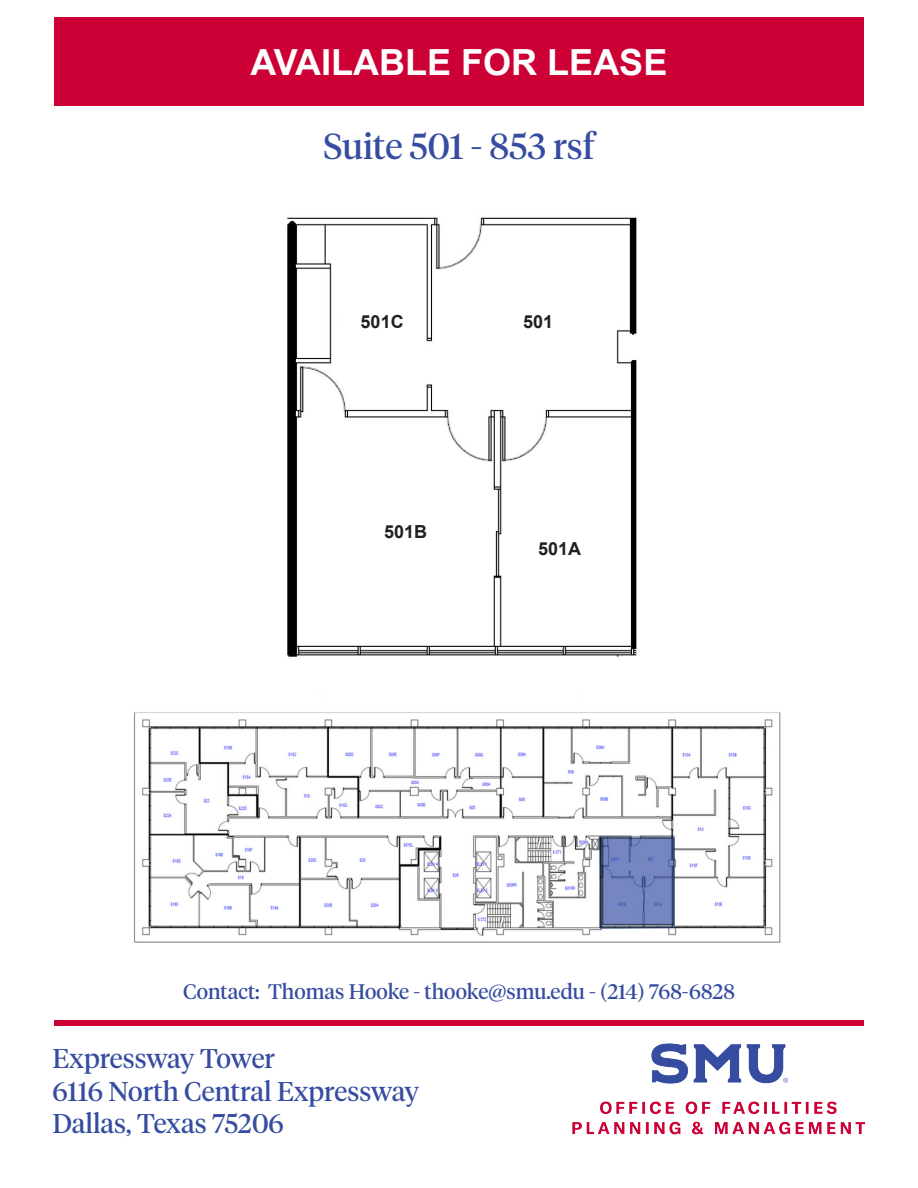
<style>
.page{position:relative;width:918px;height:1188px;background:#fff}
.page>*{position:absolute;margin:0;border:0;box-sizing:border-box;transform-origin:0 0}
.t1{font:700 36px "Arial";color:#fff}
.t2{font:36px "Tiempos Headline";color:#354ca1}
.t3{font:27px "Tiempos Headline";color:#354ca1}
.t4{font:21px "Tiempos Headline";color:#354ca1}
.t5{font:700 18px "Arial";color:#231f20}
</style>
<div class="page">
<div style="left:54px;top:17px;width:810px;height:89px;background:#cc0035"></div>
<img style="left:287px;top:217px;width:350px;height:440px">
<div style="left:531px;top:513px;width:71px;height:59px;background:#fff;border-radius:50%"></div>
<div style="left:530px;top:512px;width:73px;height:60px;border:2px solid #fff;border-radius:50%"></div>
<div style="left:495px;top:303px;width:71px;height:59px;background:#fff;border-radius:50%"></div>
<div style="left:494px;top:302px;width:73px;height:61px;border:2px solid #fff;border-radius:50%"></div>
<div style="left:362px;top:513px;width:71px;height:59px;background:#fff;border-radius:50%"></div>
<div style="left:361px;top:512px;width:73px;height:60px;border:2px solid #fff;border-radius:50%"></div>
<div style="left:338px;top:303px;width:72px;height:59px;background:#fff;border-radius:50%"></div>
<div style="left:338px;top:302px;width:73px;height:61px;border:2px solid #fff;border-radius:50%"></div>
<img style="left:134px;top:712px;width:647px;height:231px">
<img style="left:572px;top:1043px;width:294px;height:92px">
<div style="left:54px;top:1020px;width:810px;height:6px;background:#cc0035"></div>
<svg style="left:605px;top:840px;width:67px;height:82px;background:#7182bc"></svg>
<p class="t1" style="left:251px;top:37px;width:418px">AVAILABLE FOR LEASE</p>
<p class="t2" style="left:323px;top:122px;width:273px">Suite 501 - 853 rsf</p>
<p class="t5" style="left:361px;top:309px;width:45px">501C</p>
<p class="t5" style="left:384px;top:519px;width:45px">501B</p>
<p class="t5" style="left:523px;top:309px;width:32px">501</p>
<p class="t5" style="left:538px;top:536px;width:45px">501A</p>
<p class="t4" style="left:183px;top:978px;width:553px">Contact: Thomas Hooke - thooke@smu.edu - (214) 768-6828</p>
<p class="t3" style="left:52px;top:1040px;width:224px">Expressway Tower</p>
<p class="t3" style="left:52px;top:1073px;width:368px">6116 North Central Expressway</p>
<p class="t3" style="left:52px;top:1105px;width:233px">Dallas, Texas 75206</p>
</div>
